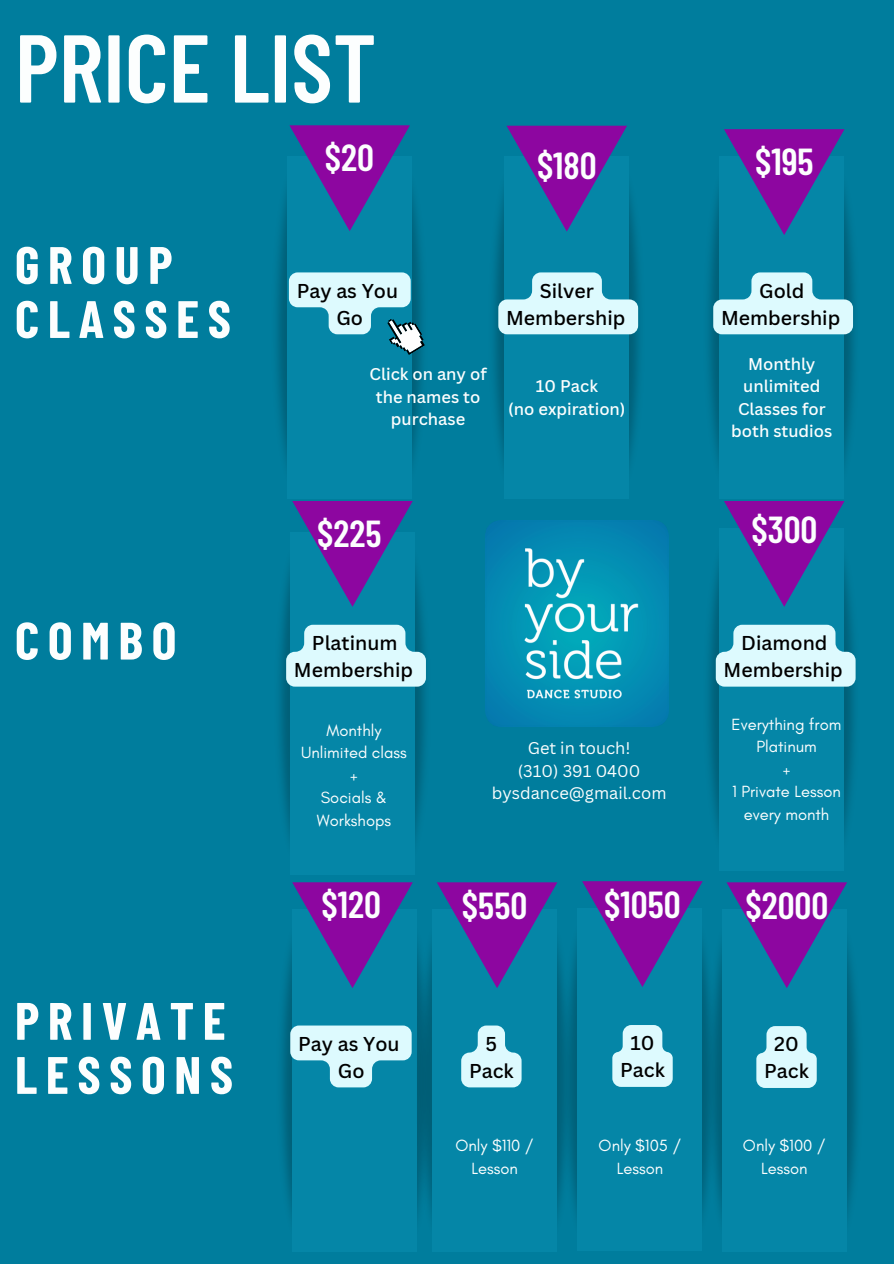
<style>
.page{position:relative;width:894px;height:1264px;background:#fff}
.page>*{position:absolute;margin:0;border:0;box-sizing:border-box;transform-origin:0 0}
.t1{font:600 96.15px "Barlow Condensed";color:#fcfefe}
.t2{font:700 52.5px/54px "Barlow Condensed";letter-spacing:.16em;color:#fcfefe}
.t3{font:600 37.5px "Barlow Condensed";color:#fcfefe}
.t4{font:500 19.5px/27px "Canva Sans";color:#000;text-align:center}
.t5{font:16.5px/22.5px "Glacial Indifference";color:#fcfefe;text-align:center}
.t6{font:500 16.5px/22.5px "Canva Sans";color:#fcfefe;text-align:center}
.t7{font:16.5px/22.5px "Canva Sans";color:#fcfefe;text-align:center}
</style>
<div class="page">
<div style="left:0;top:0;width:893px;height:1263px;background:#007d9d"></div>
<img style="left:412px;top:194px;width:10px;height:308px">
<div style="left:287px;top:156px;width:125px;height:343px;background:#0586a7"></div>
<svg style="left:289px;top:125px;width:121px;height:106px"></svg>
<img style="left:629px;top:194px;width:10px;height:267px">
<div style="left:504px;top:156px;width:125px;height:343px;background:#0586a7"></div>
<img style="left:843px;top:194px;width:11px;height:308px">
<div style="left:719px;top:156px;width:124px;height:343px;background:#0586a7"></div>
<svg style="left:724px;top:129px;width:120px;height:106px"></svg>
<img style="left:486px;top:521px;width:182px;height:206px">
<img style="left:415px;top:570px;width:10px;height:266px">
<div style="left:290px;top:532px;width:125px;height:342px;background:#0586a7"></div>
<svg style="left:292px;top:501px;width:120px;height:106px"></svg>
<div style="left:291px;top:909px;width:125px;height:342px;background:#0586a7"></div>
<svg style="left:292px;top:882px;width:120px;height:106px"></svg>
<img style="left:843px;top:566px;width:13px;height:266px">
<div style="left:719px;top:528px;width:124px;height:342px;background:#0586a7"></div>
<svg style="left:724px;top:501px;width:120px;height:106px"></svg>
<div style="left:721px;top:909px;width:125px;height:342px;background:#0586a7"></div>
<svg style="left:726px;top:882px;width:120px;height:106px"></svg>
<img style="left:399px;top:902px;width:33px;height:312px">
<div style="left:432px;top:909px;width:125px;height:342px;background:#0586a7"></div>
<svg style="left:437px;top:882px;width:120px;height:106px"></svg>
<img style="left:544px;top:901px;width:33px;height:313px">
<img style="left:702px;top:901px;width:32px;height:333px">
<div style="left:577px;top:908px;width:125px;height:342px;background:#0586a7"></div>
<svg style="left:582px;top:881px;width:120px;height:106px"></svg>
<svg style="left:289px;top:272px;width:136px;height:88px"></svg>
<svg style="left:498px;top:272px;width:140px;height:62px"></svg>
<svg style="left:506px;top:126px;width:121px;height:105px"></svg>
<svg style="left:713px;top:272px;width:139px;height:62px"></svg>
<svg style="left:286px;top:624px;width:140px;height:62px"></svg>
<svg style="left:715px;top:624px;width:140px;height:62px"></svg>
<svg style="left:290px;top:1025px;width:121px;height:62px"></svg>
<svg style="left:461px;top:1025px;width:60px;height:62px"></svg>
<svg style="left:612px;top:1025px;width:60px;height:61px"></svg>
<svg style="left:756px;top:1026px;width:60px;height:61px"></svg>
<h1 class="t1" style="left:15px;top:6px;width:363px">PRICE LIST</h1>
<h3 class="t3" style="left:325px;top:133px;width:51px">$20</h3>
<h3 class="t3" style="left:537px;top:141px;width:61px">$180</h3>
<h3 class="t3" style="left:754px;top:138px;width:60px">$195</h3>
<h2 class="t2" style="left:15px;top:236px;width:217px">GROUP<br>CLASSES</h2>
<p class="t4" style="left:296px;top:277px;width:103px">Pay as You<br>Go</p>
<p class="t6" style="left:369px;top:362px;width:119px">Click on any of the names to purchase</p>
<p class="t4" style="left:506px;top:277px;width:121px">Silver<br>Membership</p>
<p class="t6" style="left:508px;top:374px;width:119px">10 Pack<br>(no expiration)</p>
<p class="t4" style="left:720px;top:277px;width:121px">Gold<br>Membership</p>
<p class="t6" style="left:731px;top:352px;width:102px">Monthly unlimited<br>Classes for both studios</p>
<h3 class="t3" style="left:317px;top:509px;width:66px">$225</h3>
<h3 class="t3" style="left:751px;top:506px;width:68px">$300</h3>
<h2 class="t2" style="left:15px;top:611px;width:163px">COMBO</h2>
<h2 class="t2" style="left:15px;top:991px;width:219px">PRIVATE<br>LESSONS</h2>
<p class="t4" style="left:294px;top:629px;width:121px">Platinum<br>Membership</p>
<p class="t5" style="left:301px;top:718px;width:107px">Monthly<br>Unlimited class +<br>Socials &amp;<br>Workshops</p>
<h3 class="t3" style="left:321px;top:880px;width:61px">$120</h3>
<p class="t7" style="left:491px;top:736px;width:176px">Get in touch!<br>(310) 391 0400 bysdance@gmail.com</p>
<p class="t4" style="left:723px;top:629px;width:121px">Diamond<br>Membership</p>
<p class="t5" style="left:731px;top:712px;width:111px">Everything from<br>Platinum<br>+<br>1 Private Lesson every month</p>
<h3 class="t3" style="left:462px;top:881px;width:67px">$550</h3>
<h3 class="t3" style="left:604px;top:880px;width:78px">$1050</h3>
<h3 class="t3" style="left:745px;top:881px;width:84px">$2000</h3>
<p class="t4" style="left:298px;top:1029px;width:103px">Pay as You<br>Go</p>
<p class="t4" style="left:469px;top:1029px;width:46px">5<br>Pack</p>
<p class="t4" style="left:620px;top:1029px;width:46px">10<br>Pack</p>
<p class="t4" style="left:764px;top:1030px;width:46px">20<br>Pack</p>
<p class="t5" style="left:455px;top:1134px;width:80px">Only $110 /<br>Lesson</p>
<p class="t5" style="left:598px;top:1134px;width:84px">Only $105 /<br>Lesson</p>
<p class="t5" style="left:742px;top:1134px;width:84px">Only $100 /<br>Lesson</p>
</div>
